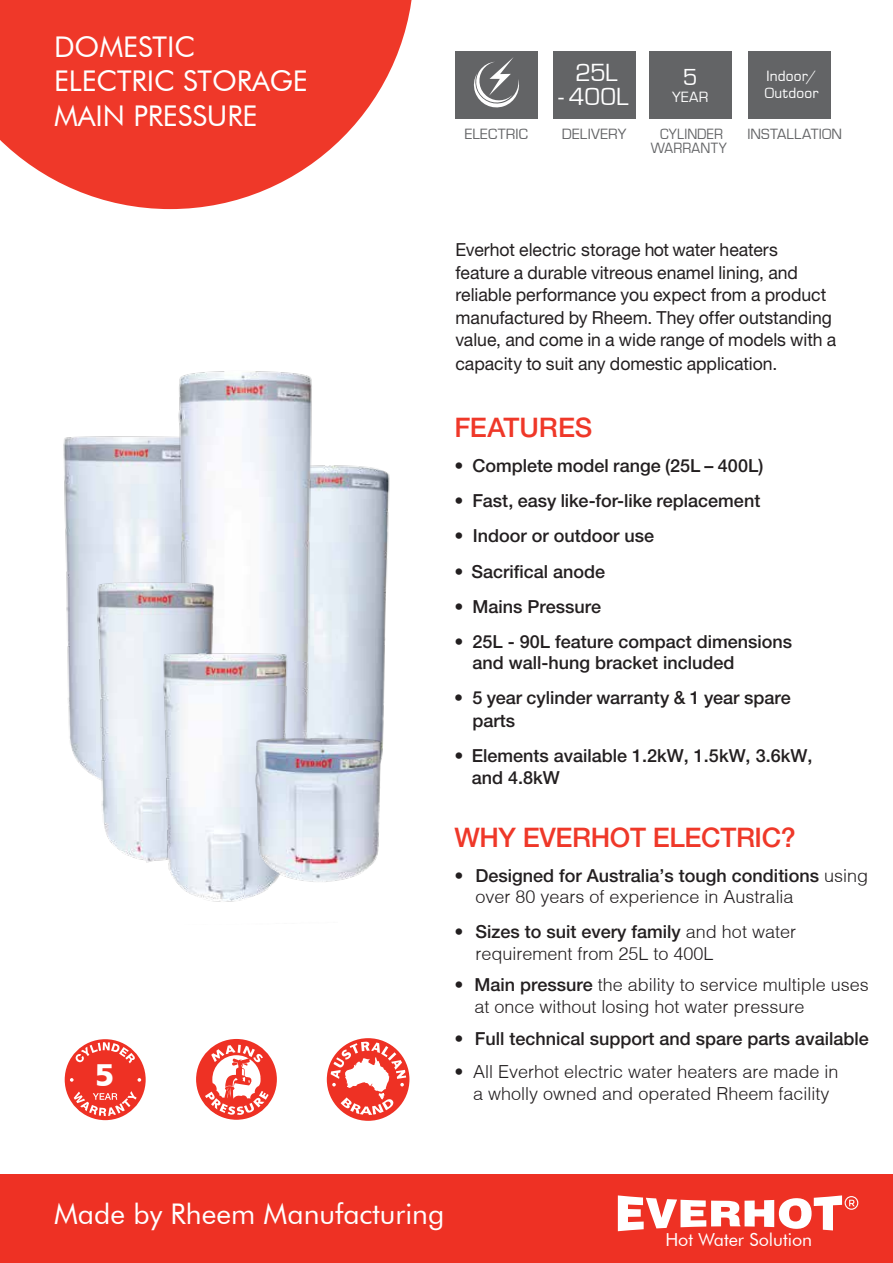
<style>
.page{position:relative;width:893px;height:1263px;background:#fff}
.page>*{position:absolute;margin:0;border:0;box-sizing:border-box;transform-origin:0 0}
.t1{font:31.65px "Humanist 777 BT Black B";color:#fff}
.t2{font:28.5px/34.3px "Futura BT";letter-spacing:-.005em;color:#fff}
.t3{font:500 27px "Helvetica Neue";letter-spacing:-.015em;color:#ef3829}
.t4{font:25.65px "Eurostile";letter-spacing:-.005em;color:#fff}
.t5{font:23.85px "Eurostile";color:#fff}
.t6{font:500 18px/21.6px "Helvetica Neue";color:#231f20}
.t7{font:18px/22.8px "Helvetica Neue LT Pro";color:#231f20}
.t8{font:300 18px/21.6px "Helvetica";color:#231f20;text-align:center}
.t9{font:18px "Futura BT";color:#fff}
.t10{font:15.3px "Eurostile";letter-spacing:.015em;color:#636466}
.t11{font:15.3px/17.1px "Eurostile";letter-spacing:.015em;color:#fff}
.t12{font:15.3px/13.6px "Eurostile";letter-spacing:.015em;color:#636466;text-align:center;scale:.93 1}
.s1{font-family:"Helvetica";font-weight:300}
.s2{font-family:"Helvetica Neue";font-weight:500}
</style>
<div class="page">
<img style="left:318px;top:465px;width:72px;height:291px">
<div style="left:553px;top:51px;width:82px;height:68px;background:#636466"></div>
<div style="left:749px;top:51px;width:82px;height:68px;background:#636466"></div>
<div style="left:455px;top:51px;width:82px;height:68px;background:#636466"></div>
<svg style="left:473px;top:57px;width:46px;height:51px"></svg>
<div style="left:650px;top:51px;width:82px;height:68px;background:#636466"></div>
<img style="left:63px;top:436px;width:110px;height:339px">
<img style="left:173px;top:371px;width:145px;height:263px">
<img style="left:92px;top:581px;width:124px;height:269px">
<img style="left:119px;top:634px;width:218px;height:268px">
<svg style="left:0;top:0;width:412px;height:209px;fill:#ef3829"></svg>
<div style="left:0;top:1175px;width:893px;height:88px;background:#ee3124"></div>
<img style="left:252px;top:734px;width:130px;height:149px">
<div style="left:196px;top:1039px;width:81px;height:81px;background:#ee3124;border-radius:50%"></div>
<svg style="left:205px;top:1045px;width:64px;height:70px"></svg>
<svg style="left:327px;top:1038px;width:83px;height:83px"></svg>
<svg style="left:331px;top:1042px;width:75px;height:73px"></svg>
<div style="left:65px;top:1039px;width:81px;height:81px;background:#ee3124;border-radius:50%"></div>
<svg style="left:138px;top:1078px;width:3px;height:4px"></svg>
<svg style="left:75px;top:1042px;width:60px;height:21px"></svg>
<svg style="left:74px;top:1091px;width:63px;height:25px"></svg>
<svg style="left:70px;top:1078px;width:4px;height:4px"></svg>
<svg style="left:618px;top:1195px;width:240px;height:36px"></svg>
<h2 class="t2" style="left:54px;top:30px;width:255px">DOMESTIC<br>ELECTRIC STORAGE<br>MAIN PRESSURE</h2>
<h1 class="t1" style="left:95px;top:1055px;width:21px">5</h1>
<h3 class="t4" style="left:575px;top:59px;width:44px">25L</h3>
<h3 class="t4" style="left:558px;top:83px;width:72px">- 400L</h3>
<h3 class="t5" style="left:683px;top:64px;width:16px">5</h3>
<p class="t11" style="left:672px;top:88px;width:38px">YEAR</p>
<p class="t11" style="left:765px;top:68px;width:55px">Indoor/<br>Outdoor</p>
<p class="t10" style="left:465px;top:126px;width:65px">ELECTRIC</p>
<p class="t12" style="left:651px;top:128px;width:83px">CYLINDER<br>WARRANTY</p>
<p class="t10" style="left:562px;top:126px;width:66px">DELIVERY</p>
<p class="t10" style="left:747px;top:126px;width:96px">INSTALLATION</p>
<p class="t7" style="left:455px;top:238px;width:382px">Everhot electric storage hot water heaters feature a durable vitreous enamel lining, and reliable performance you expect from a product manufactured by Rheem. They offer outstanding value, and come in a wide range of models with a capacity to suit any domestic application.</p>
<h3 class="t3" style="left:454px;top:411px;width:139px">FEATURES</h3>
<p class="t6" style="left:454px;top:454px;width:311px">• Complete model range (25L – 400L)</p>
<p class="t6" style="left:454px;top:490px;width:307px">• Fast, easy like-for-like replacement</p>
<p class="t6" style="left:454px;top:525px;width:201px">• Indoor or outdoor use</p>
<p class="t6" style="left:454px;top:560px;width:152px">• Sacrifical anode</p>
<p class="t6" style="left:454px;top:595px;width:148px">• Mains Pressure</p>
<p class="t6" style="left:472px;top:630px;width:321px;text-indent:-18px">• 25L - 90L feature compact dimensions and wall-hung bracket included</p>
<p class="t6" style="left:472px;top:686px;width:320px;line-height:22.5px;text-indent:-18px">• 5 year cylinder warranty &amp; 1 year spare parts</p>
<p class="t6" style="left:472px;top:745px;width:342px;text-indent:-18px">• Elements available 1.2kW, 1.5kW, 3.6kW, and 4.8kW</p>
<h3 class="t3" style="left:454px;top:821px;width:343px">WHY EVERHOT ELECTRIC?</h3>
<p class="t6" style="left:454px;top:864px;width:415px">• Designed for Australia’s tough conditions <span class="s1">using</span></p>
<p class="t8" style="left:475px;top:886px;width:320px">over 80 years of experience in Australia</p>
<p class="t6" style="left:454px;top:921px;width:343px">• Sizes to suit every family <span class="s1">and hot water</span></p>
<p class="t8" style="left:475px;top:942px;width:240px">requirement from 25L to 400L</p>
<p class="t8" style="left:474px;top:973px;width:396px;text-align:left;text-indent:-20px"><span class="s2">• Main pressure</span> the ability to service multiple uses at once without losing hot water pressure</p>
<p class="t6" style="left:454px;top:1027px;width:416px">• Full technical support and spare parts available</p>
<p class="t8" style="left:454px;top:1061px;width:386px"><span class="s2">•</span> All Everhot electric water heaters are made in a wholly owned and operated Rheem facility</p>
<h2 class="t2" style="left:54px;top:1196px;width:392px">Made by Rheem Manufacturing</h2>
<p class="t9" style="left:665px;top:1229px;width:148px">Hot Water Solution</p>
</div>
